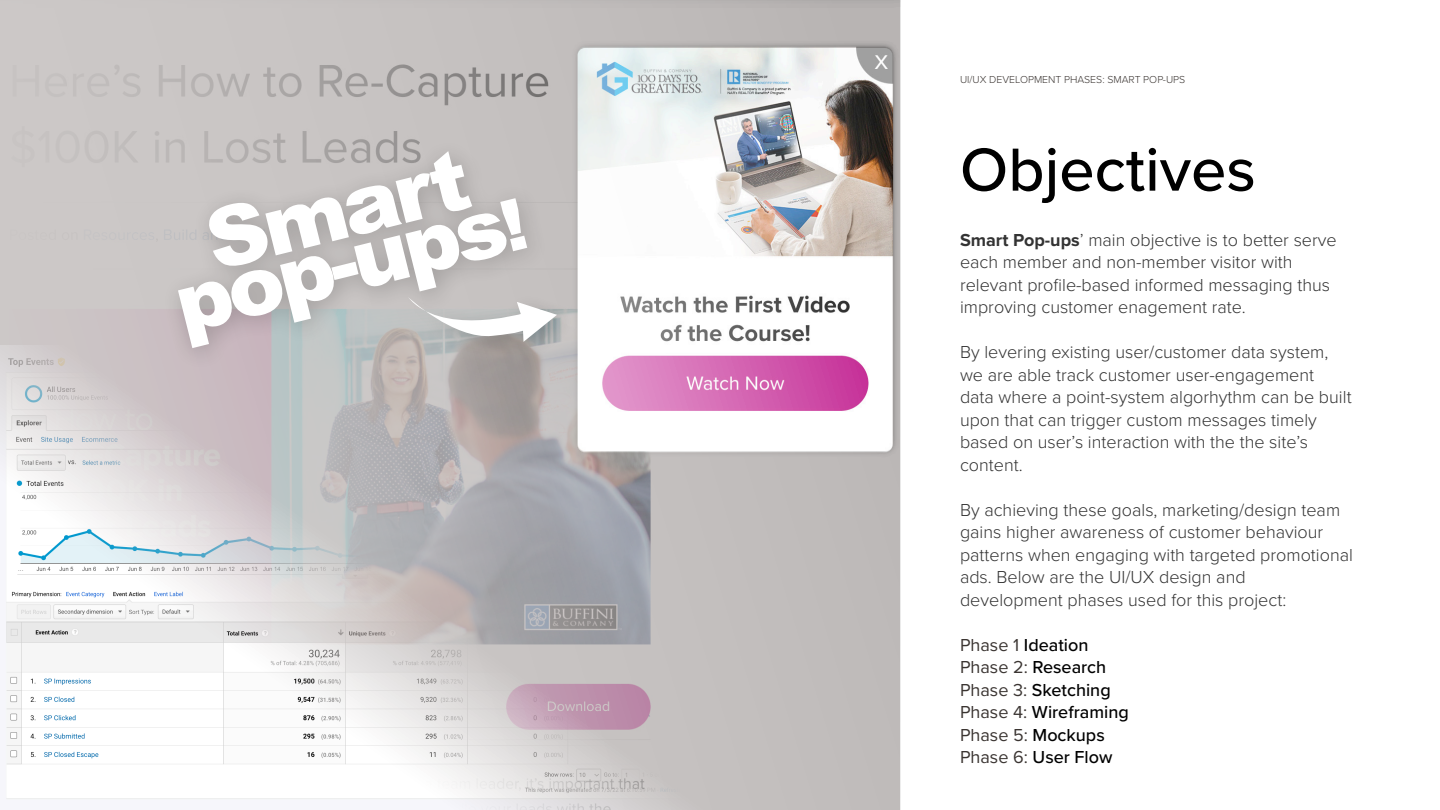
<style>
.page{position:relative;width:1440px;height:810px;background:#fff}
.page>*{position:absolute;margin:0;border:0;box-sizing:border-box;transform-origin:0 0}
.t1{font:900 83.1px "Arial";color:#fff}
.t2{font:500 63px "Proxima Nova";color:#000}
.t3{font:300 18px/22.5px "Proxima Nova";color:#333}
.t4{font:500 18px "Proxima Nova";color:#000}
.t5{font:18px "Proxima Nova";color:#3b3532}
.t6{font:300 10.5px "Proxima Nova";color:#3b3532}
.s1{font-size:71.25px}
.s2{font-weight:700}
.s3{font-weight:400;color:#3b3532}
.s4{font-weight:500;color:#000}
</style>
<div class="page">
<img style="left:0;top:0;width:900px;height:810px">
<div style="left:161px;top:136px;width:388px;height:235px;background:#000;opacity:.2"></div>
<div style="left:401px;top:290px;width:175px;height:71px;background:#000;opacity:.19"></div>
<svg style="left:408px;top:297px;width:149px;height:45px"></svg>
<img style="left:0;top:346px;width:710px;height:464px">
<p class="t1" style="left:193px;top:183px;width:269px;rotate:-14deg">Smart</p>
<p class="t1" style="left:162px;top:246px;width:361px;rotate:-14deg">pop-ups<span class="s1">!</span></p>
<p class="t6" style="left:960px;top:71px;width:227px">UI/UX DEVELOPMENT PHASES: SMART POP-UPS</p>
<p class="t2" style="left:960px;top:123px;width:297px">Objectives</p>
<p class="t3" style="left:960px;top:227px;width:378px"><span class="s2">Smart Pop-ups</span>’ main objective is to better serve each member and non-member visitor with</p>
<p class="t3" style="left:960px;top:272px;width:372px">relevant profile-based informed messaging thus improving customer enagement rate.</p>
<p class="t3" style="left:960px;top:340px;width:393px">By levering existing user/customer data system, we are able track customer user-engagement data where a point-system algorhythm can be built upon that can trigger custom messages timely based on user’s interaction with the the site’s</p>
<p class="t3" style="left:960px;top:452px;width:64px">content.</p>
<p class="t3" style="left:960px;top:497px;width:395px">By achieving these goals, marketing/design team gains higher awareness of customer behaviour patterns when engaging with targeted promotional ads. Below are the UI/UX design and</p>
<p class="t3" style="left:960px;top:587px;width:328px">development phases used for this project:</p>
<p class="t4" style="left:960px;top:631px;width:130px"><span class="s3">Phase 1</span> Ideation</p>
<p class="t4" style="left:960px;top:654px;width:148px"><span class="s3">Phase 2:</span> Research</p>
<p class="t4" style="left:960px;top:676px;width:152px"><span class="s3">Phase 3:</span> Sketching</p>
<p class="t4" style="left:960px;top:699px;width:170px"><span class="s3">Phase 4:</span> Wireframing</p>
<p class="t5" style="left:960px;top:721px;width:146px">Phase 5: <span class="s4">Mockups</span></p>
<p class="t4" style="left:960px;top:744px;width:154px"><span class="s3">Phase 6:</span> User Flow</p>
</div>
